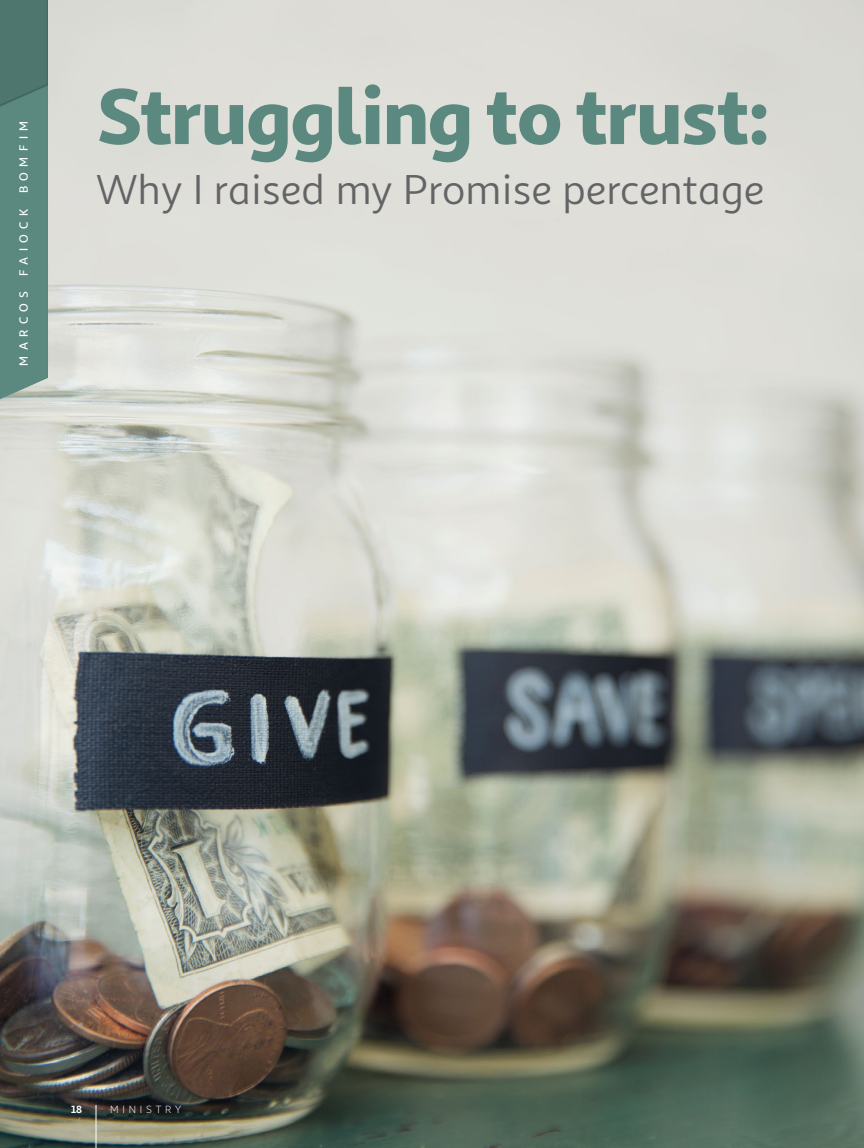
<style>
.page{position:relative;width:864px;height:1148px;background:#fff}
.page>*{position:absolute;margin:0;border:0;box-sizing:border-box;transform-origin:0 0}
.t1{font:900 79.5px "Sana Sans Alt";letter-spacing:-.02em;color:#5b897f}
.t2{font:42px "Sana Sans Alt";letter-spacing:.005em;color:#636466}
.t3{font:500 12px "Sana Sans Alt";letter-spacing:.455em;color:#fff}
.t4{font:10.5px "Sana Sans Alt";letter-spacing:.36em;color:#fff}
.t5{font:700 10.5px "Sana Sans Alt";color:#fff}
</style>
<div class="page">
<img style="left:0;top:0;width:864px;height:1148px">
<hr style="left:96px;top:1104px;width:1px;height:44px;background:#fff">
<div style="left:0;top:0;width:62px;height:226px;background:#dbdcd6"></div>
<div style="left:0;top:0;width:48px;height:225px;background:#4e766e"></div>
<div style="left:0;top:70px;width:48px;height:348px;background:#000;opacity:.1"></div>
<p class="t3" style="left:16px;top:193px;width:74px;rotate:-90deg">BOMFIM</p>
<p class="t3" style="left:16px;top:276px;width:68px;rotate:-90deg">FAIOCK</p>
<p class="t3" style="left:16px;top:365px;width:76px;rotate:-90deg">MARCOS</p>
<h1 class="t1" style="left:96px;top:66px;width:676px">Struggling to trust:</h1>
<p class="t2" style="left:96px;top:164px;width:669px">Why I raised my Promise percentage</p>
<p class="t5" style="left:71px;top:1102px;width:13px">18</p>
<p class="t4" style="left:110px;top:1102px;width:72px">MINISTRY</p>
</div>
